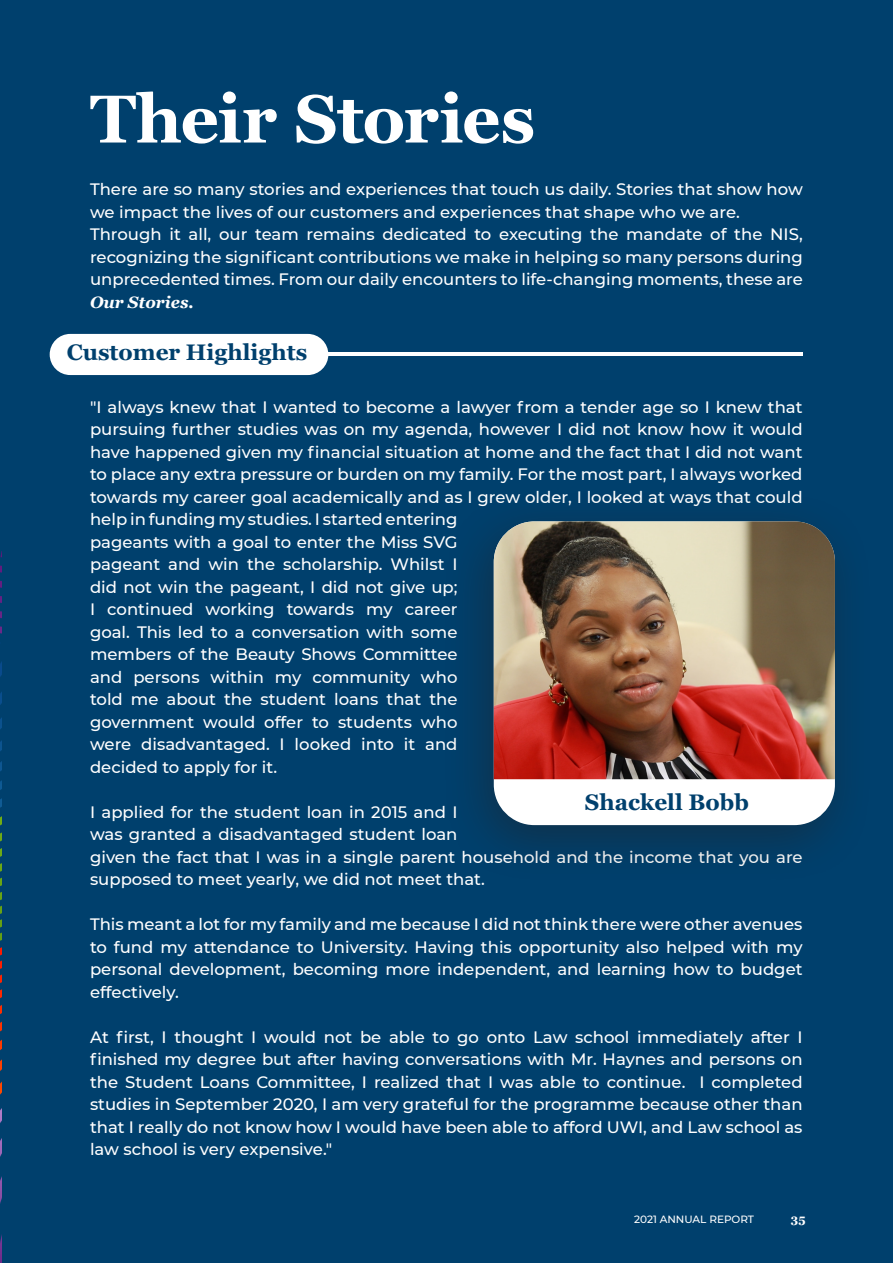
<style>
.page{position:relative;width:893px;height:1263px;background:#00406d}
.page>*{position:absolute;margin:0;border:0;box-sizing:border-box;transform-origin:0 0}
.Headline_48_44_Left{font:700 67.5px "Georgia";letter-spacing:-.015em;color:#fff}
.Copy_Text_10_14_Full{font:700 22.5px "Georgia";color:#00406d}
.Copy_Text_10_14_Full-2{font:500 16.5px/22.5px "Montserrat";color:#fff}
.t1{font:700 12px "Georgia";color:#fff}
.t2{font:500 10.5px "Montserrat";color:#fff}
.s1{font-family:"Georgia";font-weight:700;font-style:italic}
</style>
<div class="page">
<img style="left:0;top:555px;width:1px;height:708px">
<hr style="left:299px;top:353px;width:504px;height:3px;background:#fff">
<div style="left:50px;top:334px;width:278px;height:41px;background:#fff;border-radius:21px"></div>
<div style="left:441px;top:489px;width:433px;height:395px;background:#231f20;opacity:.45"></div>
<div style="left:494px;top:521px;width:341px;height:304px;background:#fff;border-radius:40px"></div>
<img style="left:494px;top:521px;width:341px;height:258px">
<p class="Headline_48_44_Left" style="left:90px;top:76px;width:447px">Their Stories</p>
<p class="Copy_Text_10_14_Full-2" style="left:90px;top:177px;width:714px">There are so many stories and experiences that touch us daily. Stories that show how we impact the lives of our customers and experiences that shape who we are.</p>
<p class="Copy_Text_10_14_Full-2" style="left:90px;top:222px;width:714px;text-align:justify">Through it all, our team remains dedicated to executing the mandate of the NIS, recognizing the significant contributions we make in helping so many persons during unprecedented times. From our daily encounters to life-changing moments, these are <span class="s1">Our Stories.</span></p>
<p class="Copy_Text_10_14_Full" style="left:67px;top:338px;width:242px">Customer Highlights</p>
<p class="Copy_Text_10_14_Full-2" style="left:90px;top:395px;width:714px">"I always knew that I wanted to become a lawyer from a tender age so I knew that pursuing further studies was on my agenda, however I did not know how it would have happened given my financial situation at home and the fact that I did not want to place any extra pressure or burden on my family. For the most part, I always worked towards my career goal academically and as I grew older, I looked at ways that could help in funding my studies. I started entering<br>pageants with a goal to enter the Miss SVG<br>pageant and win the scholarship. Whilst I<br>did not win the pageant, I did not give up;<br>I continued working towards my career<br>goal. This led to a conversation with some<br>members of the Beauty Shows Committee<br>and persons within my community who<br>told me about the student loans that the<br>government would offer to students who<br>were disadvantaged. I looked into it and<br>decided to apply for it.</p>
<p class="Copy_Text_10_14_Full-2" style="left:90px;top:800px;width:714px">I applied for the student loan in 2015 and I<br>was granted a disadvantaged student loan<br>given the fact that I was in a single parent household and the income that you are supposed to meet yearly, we did not meet that.</p>
<p class="Copy_Text_10_14_Full-2" style="left:90px;top:912px;width:714px;text-align:justify">This meant a lot for my family and me because I did not think there were other avenues to fund my attendance to University. Having this opportunity also helped with my personal development, becoming more independent, and learning how to budget effectively.</p>
<p class="Copy_Text_10_14_Full-2" style="left:90px;top:1025px;width:714px;text-align:justify">At first, I thought I would not be able to go onto Law school immediately after I finished my degree but after having conversations with Mr. Haynes and persons on the Student Loans Committee, I realized that I was able to continue. I completed studies in September 2020, I am very grateful for the programme because other than that I really do not know how I would have been able to afford UWI, and Law school as law school is very expensive."</p>
<p class="Copy_Text_10_14_Full" style="left:585px;top:788px;width:165px">Shackell Bobb</p>
<p class="t2" style="left:634px;top:1211px;width:122px">2021 ANNUAL REPORT</p>
<p class="t1" style="left:791px;top:1211px;width:16px">35</p>
</div>
